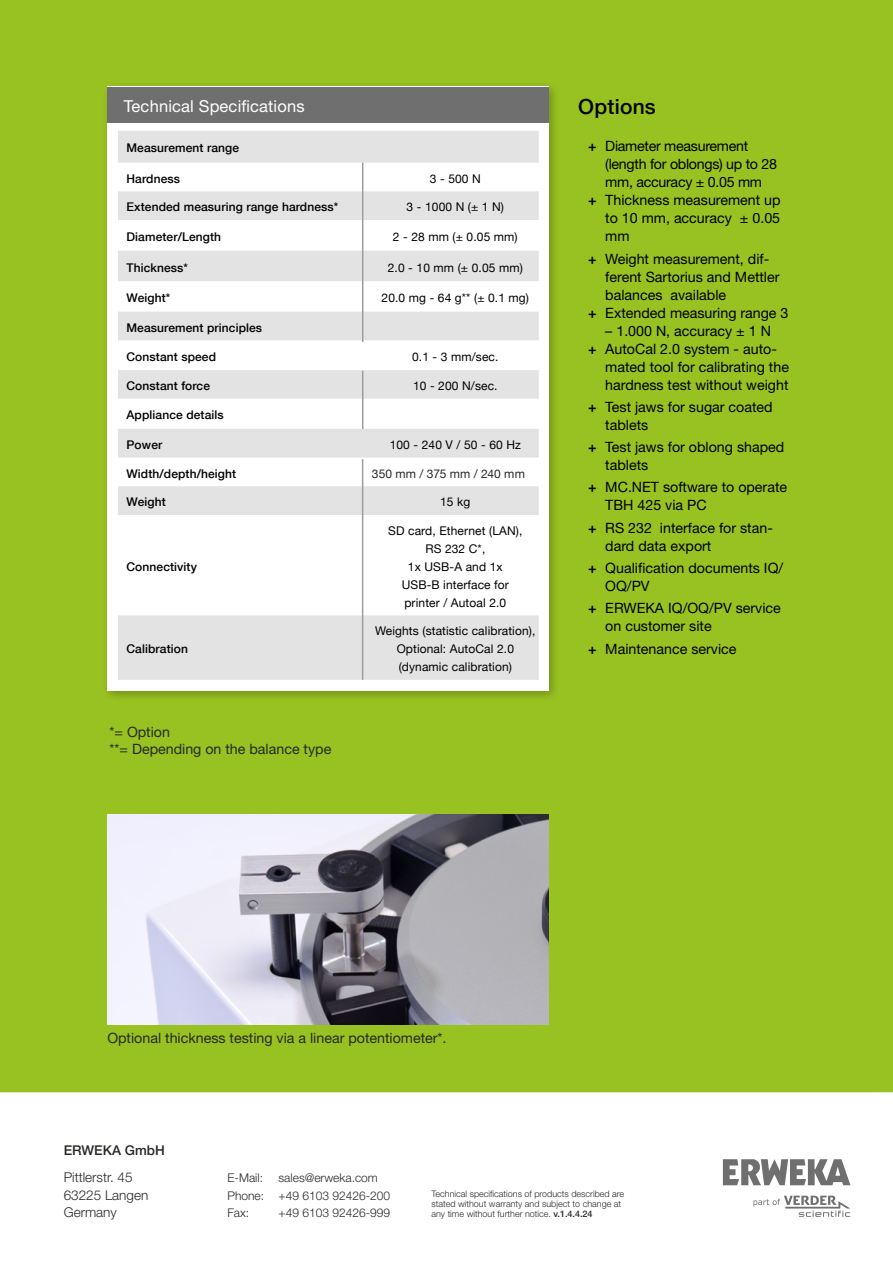
<style>
.page{position:relative;width:893px;height:1263px;background:#fff}
.page>*{position:absolute;margin:0;border:0;box-sizing:border-box;transform-origin:0 0}
.t1{font:500 21px "Helvetica Neue LT Std";letter-spacing:.01em;color:#000}
.t2{font:16.5px "Helvetica Neue LT Std";letter-spacing:.01em;color:#fff}
.t3{font:14.25px/18px "Helvetica Neue LT Std";color:#000}
.t4{font:14.25px/16.5px "Helvetica Neue LT Std";color:#282827}
.t5{font:14.25px "Helvetica Neue LT Std";letter-spacing:-.02em;color:#000}
.t6{font:300 13.5px/17.2px "Helvetica Neue LT Std";color:#282827}
.t7{font:500 13.5px "Helvetica Neue LT Std";color:#282827}
.t8{font:12px/18px "Helvetica Neue";letter-spacing:.01em;color:#000;text-align:center}
.t9{font:500 12px "Helvetica Neue";letter-spacing:.01em;color:#000}
.t10{font:300 12px/17.2px "Helvetica Neue LT Std";color:#282827}
.t11{font:12px "Helvetica Neue";letter-spacing:.015em;color:#282827}
.t12{font:300 9px/9.8px "Helvetica Neue LT Std";color:#282827}
.s1{font-weight:500}
</style>
<div class="page">
<div style="left:0;top:0;width:893px;height:1092px;background:#98c222"></div>
<img style="left:107px;top:814px;width:442px;height:210px">
<svg style="left:723px;top:1159px;width:127px;height:26px"></svg>
<svg style="left:753px;top:1196px;width:97px;height:21px"></svg>
<div style="left:102px;top:81px;width:458px;height:621px;background:#000;opacity:.25"></div>
<div style="left:107px;top:87px;width:442px;height:604px;background:#fff"></div>
<div style="left:107px;top:87px;width:442px;height:35px;background:#706f6f"></div>
<svg style="left:118px;top:131px;width:421px;height:549px"></svg>
<hr style="left:362px;top:163px;width:1px;height:179px;background:#9d9d9c">
<hr style="left:362px;top:371px;width:1px;height:58px;background:#9d9d9c">
<hr style="left:362px;top:459px;width:1px;height:221px;background:#9d9d9c">
<p class="t2" style="left:124px;top:96px;width:182px">Technical Specifications</p>
<p class="t9" style="left:127px;top:139px;width:114px">Measurement range</p>
<p class="t9" style="left:127px;top:169px;width:55px">Hardness</p>
<p class="t8" style="left:430px;top:169px;width:52px">3 - 500 N</p>
<p class="t9" style="left:127px;top:197px;width:213px">Extended measuring range hardness*</p>
<p class="t8" style="left:407px;top:198px;width:99px">3 - 1000 N (± 1 N)</p>
<p class="t9" style="left:127px;top:227px;width:96px">Diameter/Length</p>
<p class="t8" style="left:393px;top:228px;width:126px">2 - 28 mm (± 0.05 mm)</p>
<p class="t9" style="left:127px;top:258px;width:63px">Thickness*</p>
<p class="t8" style="left:388px;top:258px;width:137px">2.0 - 10 mm (± 0.05 mm)</p>
<p class="t9" style="left:127px;top:288px;width:45px">Weight*</p>
<p class="t8" style="left:382px;top:289px;width:149px">20.0 mg - 64 g** (± 0.1 mg)</p>
<p class="t9" style="left:127px;top:318px;width:137px">Measurement principles</p>
<p class="t9" style="left:127px;top:347px;width:91px">Constant speed</p>
<p class="t8" style="left:412px;top:348px;width:88px">0.1 - 3 mm/sec.</p>
<p class="t9" style="left:127px;top:376px;width:85px">Constant force</p>
<p class="t8" style="left:413px;top:377px;width:86px">10 - 200 N/sec.</p>
<p class="t9" style="left:127px;top:405px;width:99px">Appliance details</p>
<p class="t9" style="left:127px;top:435px;width:37px">Power</p>
<p class="t8" style="left:390px;top:435px;width:133px">100 - 240 V / 50 - 60 Hz</p>
<p class="t9" style="left:127px;top:464px;width:111px">Width/depth/height</p>
<p class="t11" style="left:372px;top:466px;width:155px">350 mm / 375 mm / 240 mm</p>
<p class="t9" style="left:127px;top:492px;width:41px">Weight</p>
<p class="t8" style="left:440px;top:493px;width:32px">15 kg</p>
<p class="t9" style="left:127px;top:557px;width:72px">Connectivity</p>
<p class="t9" style="left:127px;top:639px;width:63px">Calibration</p>
<p class="t4" style="left:109px;top:724px;width:223px">*= Option<br>**= Depending on the balance type</p>
<p class="t8" style="left:388px;top:521px;width:136px">SD card, Ethernet (LAN),<br>RS 232 C*,<br>1x USB-A and 1x<br>USB-B interface for printer / Autoal 2.0</p>
<p class="t8" style="left:375px;top:622px;width:162px">Weights (statistic calibration),<br>Optional: AutoCal 2.0 (dynamic calibration)</p>
<h1 class="t1" style="left:578px;top:94px;width:79px">Options</h1>
<p class="t5" style="left:588px;top:138px;width:161px"><span class="s1">+</span> Diameter measurement</p>
<p class="t5" style="left:605px;top:156px;width:173px">(length for oblongs) up to 28</p>
<p class="t5" style="left:605px;top:174px;width:158px">mm, accuracy ± 0.05 mm</p>
<p class="t3" style="left:588px;top:191px;width:194px"><span class="s1">+</span> Thickness measurement up</p>
<p class="t3" style="left:605px;top:209px;width:176px">to 10 mm, accuracy ± 0.05</p>
<p class="t3" style="left:605px;top:227px;width:26px">mm</p>
<p class="t3" style="left:588px;top:249px;width:182px"><span class="s1">+</span> Weight measurement, dif-</p>
<p class="t3" style="left:605px;top:267px;width:176px">ferent Sartorius and Mettler</p>
<p class="t3" style="left:605px;top:285px;width:122px">balances available</p>
<p class="t3" style="left:588px;top:303px;width:202px"><span class="s1">+</span> Extended measuring range 3</p>
<p class="t3" style="left:605px;top:321px;width:167px">– 1.000 N, accuracy ± 1 N</p>
<p class="t3" style="left:588px;top:339px;width:190px"><span class="s1">+</span> AutoCal 2.0 system - auto-</p>
<p class="t3" style="left:605px;top:357px;width:185px">mated tool for calibrating the</p>
<p class="t3" style="left:605px;top:375px;width:185px">hardness test without weight</p>
<p class="t3" style="left:605px;top:398px;width:169px;text-indent:-17px"><span class="s1">+</span> Test jaws for sugar coated tablets</p>
<p class="t3" style="left:605px;top:438px;width:180px;text-indent:-17px"><span class="s1">+</span> Test jaws for oblong shaped tablets</p>
<p class="t3" style="left:605px;top:478px;width:183px;text-indent:-17px"><span class="s1">+</span> MC.NET software to operate<br>TBH 425 via PC</p>
<p class="t3" style="left:605px;top:518px;width:169px;text-indent:-17px"><span class="s1">+</span> RS 232 interface for stan&shy;dard data export</p>
<p class="t3" style="left:605px;top:559px;width:179px;text-indent:-17px"><span class="s1">+</span> Qualification documents IQ/<br>OQ/PV</p>
<p class="t3" style="left:605px;top:599px;width:177px;text-indent:-17px"><span class="s1">+</span> ERWEKA IQ/OQ/PV service on customer site</p>
<p class="t3" style="left:588px;top:639px;width:150px"><span class="s1">+</span> Maintenance service</p>
<p class="t4" style="left:107px;top:1029px;width:341px">Optional thickness testing via a linear potentiometer*.</p>
<p class="t7" style="left:64px;top:1142px;width:103px">ERWEKA GmbH</p>
<p class="t6" style="left:64px;top:1168px;width:86px">Pittlerstr. 45<br>63225 Langen<br>Germany</p>
<p class="t10" style="left:228px;top:1169px;width:164px;text-indent:51px">sales@erweka.com<br>Phone: +49 6103 92426-200<br>Fax:</p>
<p class="t10" style="left:228px;top:1169px;width:37px">E-Mail:</p>
<p class="t10" style="left:279px;top:1204px;width:113px">+49 6103 92426-999</p>
<p class="t12" style="left:431px;top:1189px;width:194px">Technical specifications of products described are stated without warranty and subject to change at any time without further notice. <span class="s1">v.1.4.4.24</span></p>
</div>
